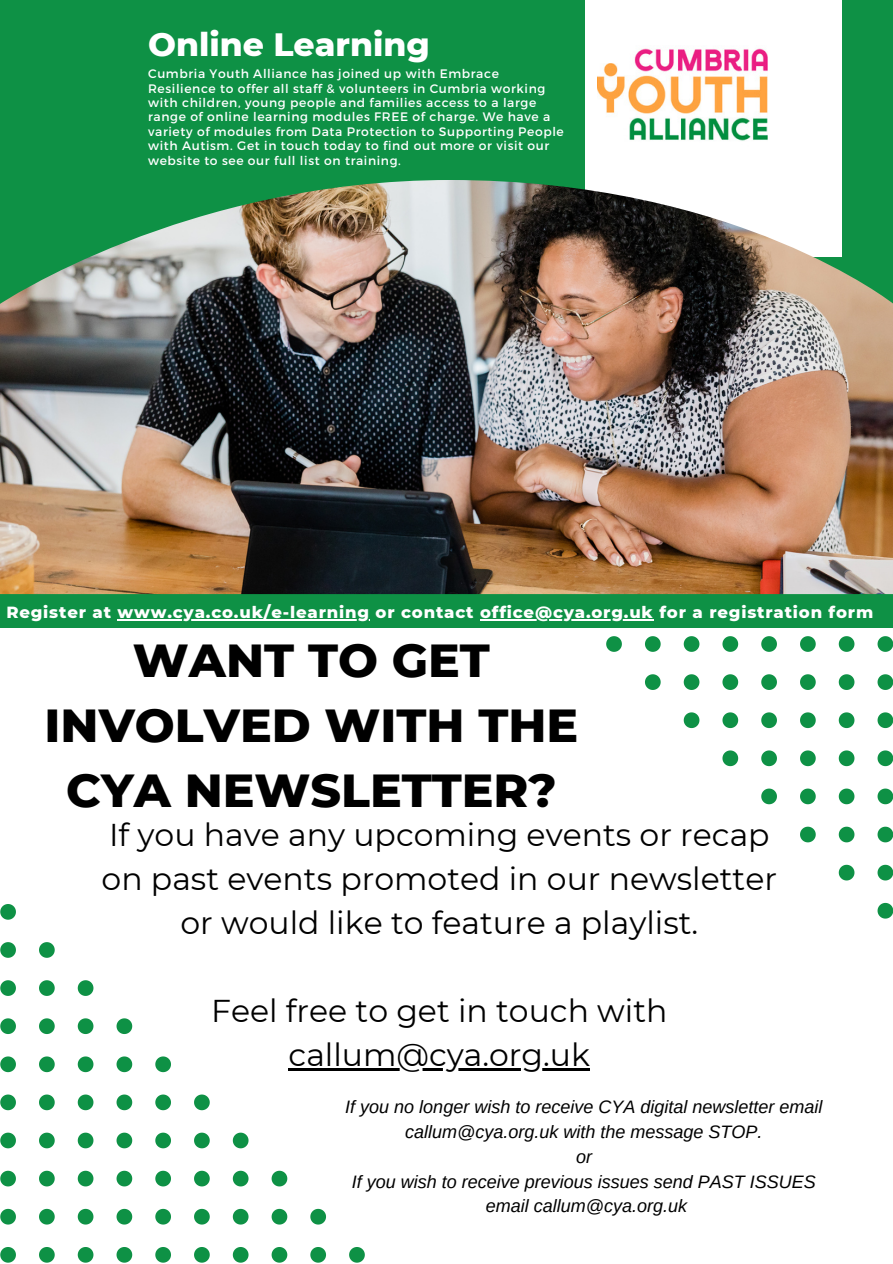
<style>
.page{position:relative;width:893px;height:1264px;background:#fff}
.page>*{position:absolute;margin:0;border:0;box-sizing:border-box;transform-origin:0 0}
.t1{font:800 47.25px/65.2px "Montserrat";color:#000;text-align:center}
.t2{font:800 33px "Montserrat";color:#fff}
.t3{font:31.5px/43.8px "Montserrat";color:#000}
.t4{font:italic 18px/24.8px "Arimo";color:#000;text-align:center}
.t5{font:800 16.5px "Montserrat";letter-spacing:.05em;color:#fff}
.t6{font:12.3px/14.4px "Montserrat";letter-spacing:.05em;color:#fff}
</style>
<div class="page">
<svg style="left:877px;top:902px;width:15px;height:16px"></svg>
<svg style="left:877px;top:864px;width:15px;height:16px"></svg>
<svg style="left:838px;top:864px;width:16px;height:16px"></svg>
<svg style="left:877px;top:826px;width:15px;height:16px"></svg>
<svg style="left:838px;top:826px;width:16px;height:16px"></svg>
<svg style="left:800px;top:826px;width:15px;height:16px"></svg>
<svg style="left:877px;top:788px;width:15px;height:16px"></svg>
<svg style="left:838px;top:788px;width:16px;height:16px"></svg>
<svg style="left:800px;top:788px;width:15px;height:16px"></svg>
<svg style="left:761px;top:788px;width:15px;height:16px"></svg>
<svg style="left:877px;top:750px;width:15px;height:16px"></svg>
<svg style="left:838px;top:750px;width:16px;height:16px"></svg>
<svg style="left:800px;top:750px;width:15px;height:16px"></svg>
<svg style="left:761px;top:750px;width:15px;height:16px"></svg>
<svg style="left:722px;top:750px;width:16px;height:16px"></svg>
<svg style="left:877px;top:712px;width:15px;height:16px"></svg>
<svg style="left:838px;top:712px;width:16px;height:16px"></svg>
<svg style="left:800px;top:712px;width:15px;height:16px"></svg>
<svg style="left:761px;top:712px;width:15px;height:16px"></svg>
<svg style="left:722px;top:712px;width:16px;height:16px"></svg>
<svg style="left:683px;top:712px;width:16px;height:16px"></svg>
<svg style="left:877px;top:674px;width:15px;height:16px"></svg>
<svg style="left:838px;top:674px;width:16px;height:16px"></svg>
<svg style="left:800px;top:674px;width:15px;height:16px"></svg>
<svg style="left:761px;top:674px;width:15px;height:16px"></svg>
<svg style="left:722px;top:674px;width:16px;height:16px"></svg>
<svg style="left:683px;top:674px;width:16px;height:16px"></svg>
<svg style="left:645px;top:674px;width:15px;height:16px"></svg>
<svg style="left:877px;top:636px;width:15px;height:16px"></svg>
<svg style="left:838px;top:636px;width:16px;height:16px"></svg>
<svg style="left:800px;top:636px;width:15px;height:16px"></svg>
<svg style="left:761px;top:636px;width:15px;height:16px"></svg>
<svg style="left:722px;top:636px;width:16px;height:16px"></svg>
<svg style="left:683px;top:636px;width:16px;height:16px"></svg>
<svg style="left:645px;top:636px;width:15px;height:16px"></svg>
<svg style="left:606px;top:636px;width:15px;height:16px"></svg>
<svg style="left:0;top:904px;width:16px;height:15px"></svg>
<svg style="left:0;top:942px;width:16px;height:15px"></svg>
<svg style="left:39px;top:942px;width:16px;height:15px"></svg>
<svg style="left:0;top:980px;width:16px;height:15px"></svg>
<svg style="left:39px;top:980px;width:16px;height:15px"></svg>
<svg style="left:78px;top:980px;width:15px;height:15px"></svg>
<svg style="left:0;top:1018px;width:16px;height:16px"></svg>
<svg style="left:39px;top:1018px;width:16px;height:16px"></svg>
<svg style="left:78px;top:1018px;width:15px;height:16px"></svg>
<svg style="left:116px;top:1018px;width:16px;height:16px"></svg>
<svg style="left:0;top:1056px;width:16px;height:16px"></svg>
<svg style="left:39px;top:1056px;width:16px;height:16px"></svg>
<svg style="left:78px;top:1056px;width:15px;height:16px"></svg>
<svg style="left:116px;top:1056px;width:16px;height:16px"></svg>
<svg style="left:155px;top:1056px;width:16px;height:16px"></svg>
<svg style="left:0;top:1094px;width:16px;height:16px"></svg>
<svg style="left:39px;top:1094px;width:16px;height:16px"></svg>
<svg style="left:78px;top:1094px;width:15px;height:16px"></svg>
<svg style="left:116px;top:1094px;width:16px;height:16px"></svg>
<svg style="left:155px;top:1094px;width:16px;height:16px"></svg>
<svg style="left:194px;top:1094px;width:16px;height:16px"></svg>
<svg style="left:0;top:1132px;width:16px;height:16px"></svg>
<svg style="left:39px;top:1132px;width:16px;height:16px"></svg>
<svg style="left:78px;top:1132px;width:15px;height:16px"></svg>
<svg style="left:116px;top:1132px;width:16px;height:16px"></svg>
<svg style="left:155px;top:1132px;width:16px;height:16px"></svg>
<svg style="left:194px;top:1132px;width:16px;height:16px"></svg>
<svg style="left:233px;top:1132px;width:15px;height:16px"></svg>
<svg style="left:0;top:1170px;width:16px;height:16px"></svg>
<svg style="left:39px;top:1170px;width:16px;height:16px"></svg>
<svg style="left:78px;top:1170px;width:15px;height:16px"></svg>
<svg style="left:116px;top:1170px;width:16px;height:16px"></svg>
<svg style="left:155px;top:1170px;width:16px;height:16px"></svg>
<svg style="left:194px;top:1170px;width:16px;height:16px"></svg>
<svg style="left:233px;top:1170px;width:15px;height:16px"></svg>
<svg style="left:271px;top:1170px;width:16px;height:16px"></svg>
<svg style="left:0;top:1208px;width:16px;height:16px"></svg>
<svg style="left:39px;top:1208px;width:16px;height:16px"></svg>
<svg style="left:78px;top:1208px;width:15px;height:16px"></svg>
<svg style="left:116px;top:1208px;width:16px;height:16px"></svg>
<svg style="left:155px;top:1208px;width:16px;height:16px"></svg>
<svg style="left:194px;top:1208px;width:16px;height:16px"></svg>
<svg style="left:233px;top:1208px;width:15px;height:16px"></svg>
<svg style="left:271px;top:1208px;width:16px;height:16px"></svg>
<svg style="left:310px;top:1208px;width:16px;height:16px"></svg>
<svg style="left:0;top:1247px;width:16px;height:15px"></svg>
<svg style="left:39px;top:1247px;width:16px;height:15px"></svg>
<svg style="left:78px;top:1247px;width:15px;height:15px"></svg>
<svg style="left:116px;top:1247px;width:16px;height:15px"></svg>
<svg style="left:155px;top:1247px;width:16px;height:15px"></svg>
<svg style="left:194px;top:1247px;width:16px;height:15px"></svg>
<svg style="left:233px;top:1247px;width:15px;height:15px"></svg>
<svg style="left:271px;top:1247px;width:16px;height:15px"></svg>
<svg style="left:310px;top:1247px;width:16px;height:15px"></svg>
<svg style="left:349px;top:1247px;width:15px;height:15px"></svg>
<div style="left:0;top:0;width:892px;height:627px;background:#0e9145"></div>
<div style="left:585px;top:0;width:256px;height:256px;background:#fff"></div>
<img style="left:0;top:180px;width:892px;height:414px">
<img style="left:597px;top:48px;width:170px;height:93px">
<hr style="left:288px;top:1068px;width:302px;height:2px;background:#000">
<hr style="left:117px;top:619px;width:253px;height:1px;background:#fff">
<hr style="left:480px;top:619px;width:173px;height:1px;background:#fff">
<p class="t2" style="left:148px;top:24px;width:283px">Online Learning</p>
<p class="t6" style="left:148px;top:66px;width:417px">Cumbria Youth Alliance has joined up with Embrace Resilience to offer all staff &amp; volunteers in Cumbria working with children, young people and families access to a large range of online learning modules FREE of charge. We have a variety of modules from Data Protection to Supporting People with Autism. Get in touch today to find out more or visit our website to see our full list on training.</p>
<p class="t5" style="left:6px;top:602px;width:868px">Register at www.cya.co.uk/e-learning or contact office@cya.org.uk for a registration form</p>
<p class="t1" style="left:45px;top:627px;width:535px">WANT TO GET<br>INVOLVED WITH THE<br>CYA NEWSLETTER?</p>
<p class="t3" style="left:102px;top:813px;width:677px">If you have any upcoming events or recap on past events promoted in our newsletter</p>
<p class="t3" style="left:180px;top:901px;width:519px">or would like to feature a playlist.</p>
<p class="t3" style="left:211px;top:988px;width:458px">Feel free to get in touch with</p>
<p class="t3" style="left:288px;top:1032px;width:303px">callum@cya.org.uk</p>
<p class="t4" style="left:345px;top:1094px;width:478px">If you no longer wish to receive CYA digital newsletter email callum@cya.org.uk with the message STOP.</p>
<p class="t4" style="left:576px;top:1144px;width:18px">or</p>
<p class="t4" style="left:352px;top:1169px;width:465px">If you wish to receive previous issues send PAST ISSUES</p>
<p class="t4" style="left:486px;top:1193px;width:203px">email callum@cya.org.uk</p>
</div>
